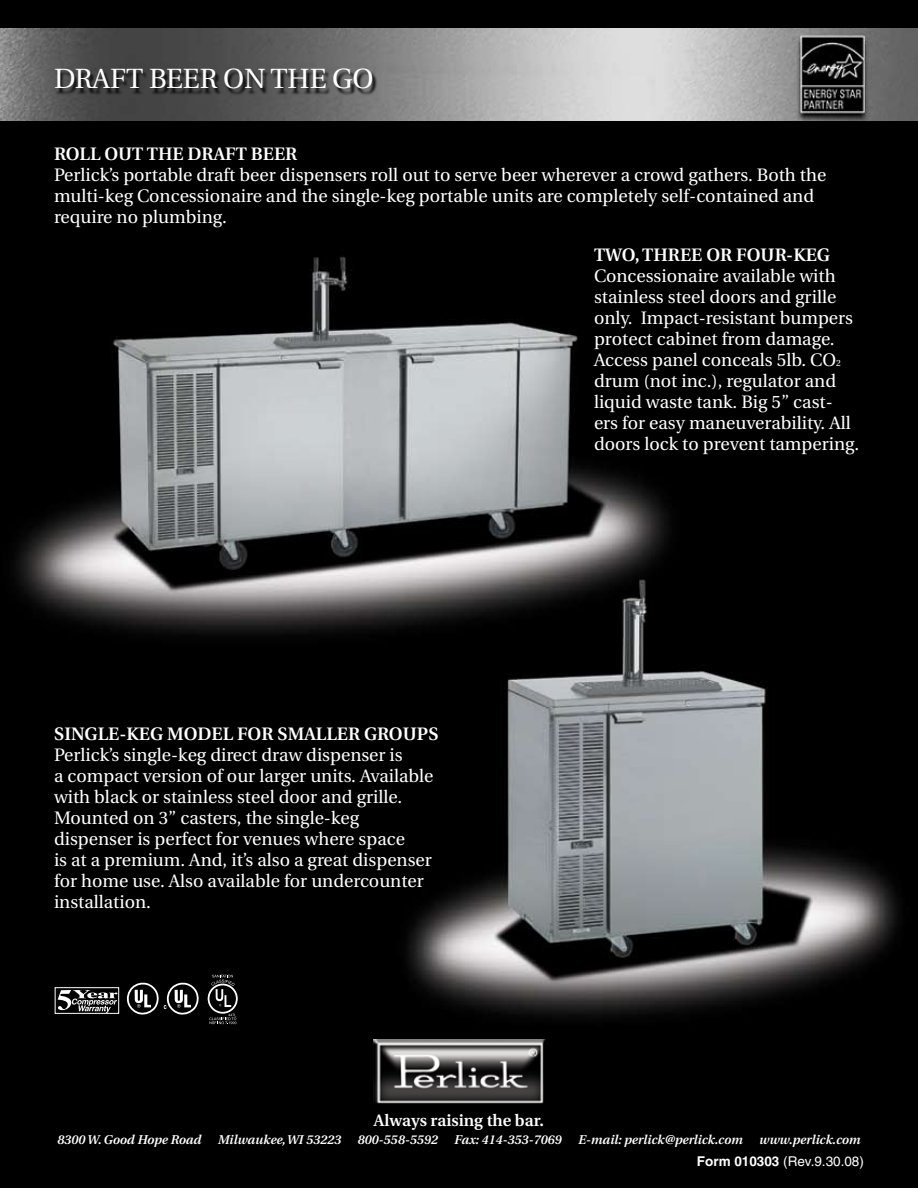
<style>
.page{position:relative;width:918px;height:1188px;background:#fff}
.page>*{position:absolute;margin:0;border:0;box-sizing:border-box;transform-origin:0 0}
.t1{font:36px "Utopia Headline";color:#fff}
.t2{font:18px/21px "Utopia";color:#fff}
.t3{font:600 18px "Utopia";color:#fff}
.t4{font:600 16.5px "Utopia";color:#fff}
.t5{font:13.5px "Helvetica";color:#fff}
.t6{font:italic 600 12.75px "Utopia";color:#fff}
.s1{font-size:9px}
.s2{font-weight:700}
</style>
<div class="page">
<img style="left:0;top:0;width:918px;height:1188px">
<img style="left:0;top:28px;width:918px;height:93px">
<div style="left:55px;top:70px;width:323px;height:27px;background:#000;opacity:.9"></div>
<img style="left:373px;top:1040px;width:173px;height:67px">
<div style="left:208px;top:984px;width:30px;height:30px;border:2px solid #fff;border-radius:50%"></div>
<svg style="left:126px;top:982px;width:73px;height:33px"></svg>
<svg style="left:211px;top:975px;width:23px;height:32px"></svg>
<svg style="left:209px;top:1014px;width:27px;height:10px"></svg>
<div style="left:55px;top:987px;width:64px;height:27px;border:1px solid #fff"></div>
<svg style="left:58px;top:990px;width:59px;height:23px"></svg>
<h1 class="t1" style="left:54px;top:61px;width:321px">Draft beer on the go</h1>
<p class="t3" style="left:54px;top:144px;width:147px">ROLL OUT THE DRA</p>
<p class="t3" style="left:225px;top:144px;width:69px">FT BEER</p>
<p class="t2" style="left:54px;top:165px;width:774px">Perlick’s portable draft beer dispensers roll out to serve beer wherever a crowd gathers. Both the multi-keg Concessionaire and the single-keg portable units are completely self-contained and require no plumbing.</p>
<p class="t3" style="left:594px;top:244px;width:238px">TWO, THREE OR FOUR-KEG</p>
<p class="t2" style="left:594px;top:265px;width:267px">Concessionaire available with stainless steel doors and grille only. Impact-resistant bumpers protect cabinet from damage.<br>Access panel conceals 5lb. CO<span class="s1">2 </span>drum (not inc.), regulator and liquid waste tank. Big 5” cast&shy;ers for easy maneuverability. All doors lock to prevent tampering.</p>
<p class="t3" style="left:54px;top:724px;width:386px">SINGLE-KEG MODEL FOR SMALLER GROUPS</p>
<p class="t2" style="left:54px;top:745px;width:381px">Perlick’s single-keg direct draw dispenser is<br>a compact version of our larger units. Available with black or stainless steel door and grille.<br>Mounted on 3” casters, the single-keg dispenser is perfect for venues where space<br>is at a premium. And, it’s also a great dispenser for home use. Also available for undercounter installation.</p>
<p class="t4" style="left:374px;top:1111px;width:172px">ALWAYS RAISING THE BAR.</p>
<p class="t6" style="left:57px;top:1133px;width:145px">8300 W. Good Hope Road</p>
<p class="t6" style="left:217px;top:1133px;width:125px">Milwaukee, WI 53223</p>
<p class="t6" style="left:357px;top:1133px;width:82px">800-558-5592</p>
<p class="t6" style="left:454px;top:1133px;width:109px">Fax: 414-353-7069</p>
<p class="t6" style="left:578px;top:1133px;width:166px">E-mail: perlick@perlick.com</p>
<p class="t6" style="left:759px;top:1133px;width:103px">www.perlick.com</p>
<p class="t5" style="left:697px;top:1153px;width:169px"><span class="s2">Form 010303</span> (Rev.9.30.08)</p>
</div>
